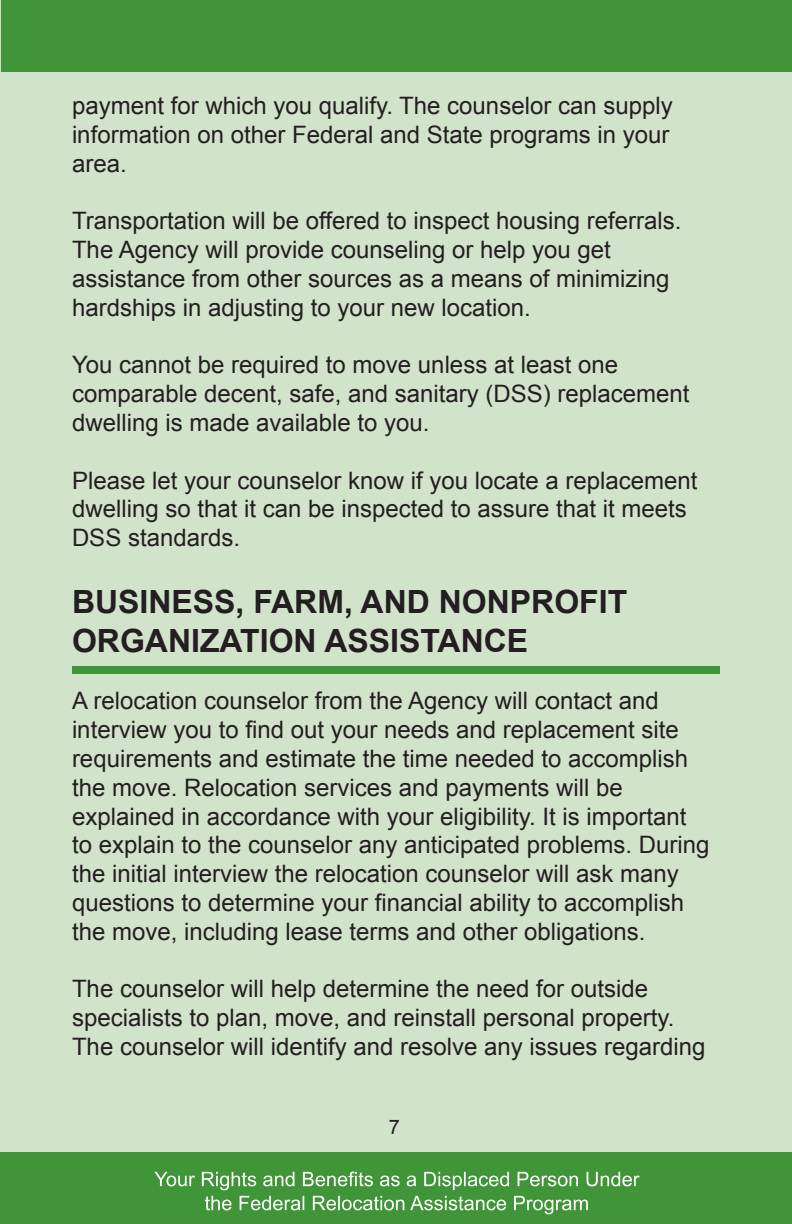
<style>
.page{position:relative;width:792px;height:1224px;background:#d2e3cc}
.page>*{position:absolute;margin:0;border:0;box-sizing:border-box;transform-origin:0 0}
.t1{font:700 32px/38.4px "Arial";color:#231f20}
.t2{font:24px/28.8px "Arial";color:#231f20}
.t3{font:20px/24px "Arial";color:#fff;text-align:center}
.t4{font:20px "Arial";color:#231f20}
</style>
<div class="page">
<div style="left:0;top:1152px;width:792px;height:72px;background:#3f9537"></div>
<div style="left:2px;top:0;width:790px;height:72px;background:#3f9537"></div>
<div style="left:72px;top:666px;width:648px;height:8px;background:#3f9537"></div>
<p class="t2" style="left:72px;top:92px;width:602px">payment for which you qualify. The counselor can supply information on other Federal and State programs in your area.</p>
<p class="t2" style="left:72px;top:207px;width:611px">Transportation will be offered to inspect housing referrals.<br>The Agency will provide counseling or help you get assistance from other sources as a means of minimizing hardships in adjusting to your new location.</p>
<p class="t2" style="left:72px;top:351px;width:619px">You cannot be required to move unless at least one comparable decent, safe, and sanitary (DSS) replacement dwelling is made available to you.</p>
<p class="t2" style="left:72px;top:466px;width:627px">Please let your counselor know if you locate a replacement dwelling so that it can be inspected to assure that it meets<br>DSS standards.</p>
<h1 class="t1" style="left:72px;top:584px;width:557px">BUSINESS, FARM, AND NONPROFIT<br>ORGANIZATION ASSISTANCE</h1>
<p class="t2" style="left:72px;top:687px;width:639px">A relocation counselor from the Agency will contact and interview you to find out your needs and replacement site requirements and estimate the time needed to accomplish the move. Relocation services and payments will be explained in accordance with your eligibility. It is important to explain to the counselor any anticipated problems. During the initial interview the relocation counselor will ask many questions to determine your financial ability to accomplish the move, including lease terms and other obligations.</p>
<p class="t2" style="left:72px;top:975px;width:635px">The counselor will help determine the need for outside specialists to plan, move, and reinstall personal property.<br>The counselor will identify and resolve any issues regarding</p>
<p class="t4" style="left:389px;top:1114px;width:13px">7</p>
<p class="t3" style="left:154px;top:1167px;width:487px">Your Rights and Benefits as a Displaced Person Under the Federal Relocation Assistance Program</p>
</div>
